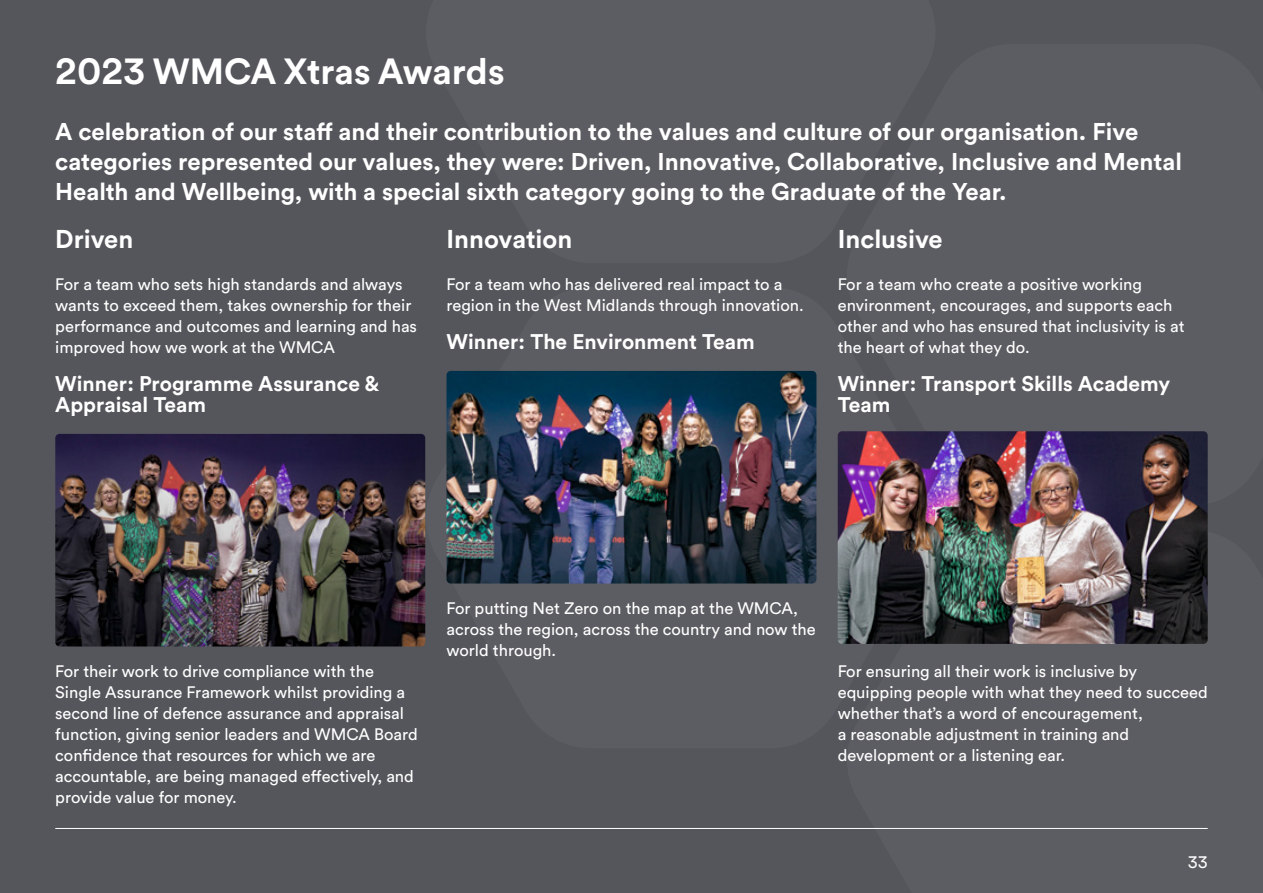
<style>
.page{position:relative;width:1263px;height:893px;background:#54565b}
.page>*{position:absolute;margin:0;border:0;box-sizing:border-box;transform-origin:0 0}
.t1{font:700 36px "WMCA Circular Cap Num";color:#fff}
.H2_-_No_span{font:700 25.5px "WMCA Circular Cap Num";color:#fff}
.Body_-_emphasis{font:700 24px/30px "WMCA Circular Cap Num";color:#fff}
.t2{font:700 21px/21px "WMCA Circular Cap Num";color:#fff}
.Body{font:16.5px/21px "WMCA Circular Cap Num";color:#fff}
</style>
<div class="page">
<hr style="left:55px;top:828px;width:1153px;height:1px;background:#fff">
<img style="left:55px;top:434px;width:370px;height:212px">
<img style="left:446px;top:371px;width:370px;height:212px">
<img style="left:838px;top:431px;width:370px;height:213px">
<h1 class="t1" style="left:55px;top:52px;width:451px">2023 WMCA Xtras Awards</h1>
<p class="Body_-_emphasis" style="left:55px;top:117px;width:1128px">A celebration of our staff and their contribution to the values and culture of our organisation. Five categories represented our values, they were: Driven, Innovative, Collaborative, Inclusive and Mental<br>Health and Wellbeing, with a special sixth category going to the Graduate of the Year.</p>
<p class="H2_-_No_span" style="left:55px;top:225px;width:80px">Driven</p>
<p class="Body" style="left:55px;top:274px;width:363px">For a team who sets high standards and always wants to exceed them, takes ownership for their performance and outcomes and learning and has improved how we work at the WMCA</p>
<h3 class="t2" style="left:55px;top:373px;width:326px">Winner: Programme Assurance &amp;<br>Appraisal Team</h3>
<p class="H2_-_No_span" style="left:446px;top:225px;width:127px">Innovation</p>
<p class="Body" style="left:446px;top:274px;width:359px">For a team who has delivered real impact to a region in the West Midlands through innovation.</p>
<h3 class="t2" style="left:446px;top:331px;width:310px">Winner: The Environment Team</h3>
<p class="H2_-_No_span" style="left:838px;top:225px;width:106px">Inclusive</p>
<p class="Body" style="left:838px;top:274px;width:348px">For a team who create a positive working environment, encourages, and supports each other and who has ensured that inclusivity is at the heart of what they do.</p>
<h3 class="t2" style="left:838px;top:373px;width:334px">Winner: Transport Skills Academy<br>Team</h3>
<p class="Body" style="left:55px;top:661px;width:364px">For their work to drive compliance with the Single Assurance Framework whilst providing a second line of defence assurance and appraisal function, giving senior leaders and WMCA Board confidence that resources for which we are accountable, are being managed effectively, and provide value for money.</p>
<p class="Body" style="left:446px;top:598px;width:371px">For putting Net Zero on the map at the WMCA, across the region, across the country and now the world through.</p>
<p class="Body" style="left:838px;top:661px;width:371px">For ensuring all their work is inclusive by equipping people with what they need to succeed whether that’s a word of encouragement,<br>a reasonable adjustment in training and development or a listening ear.</p>
<p class="Body" style="left:1188px;top:852px;width:22px">33</p>
</div>
